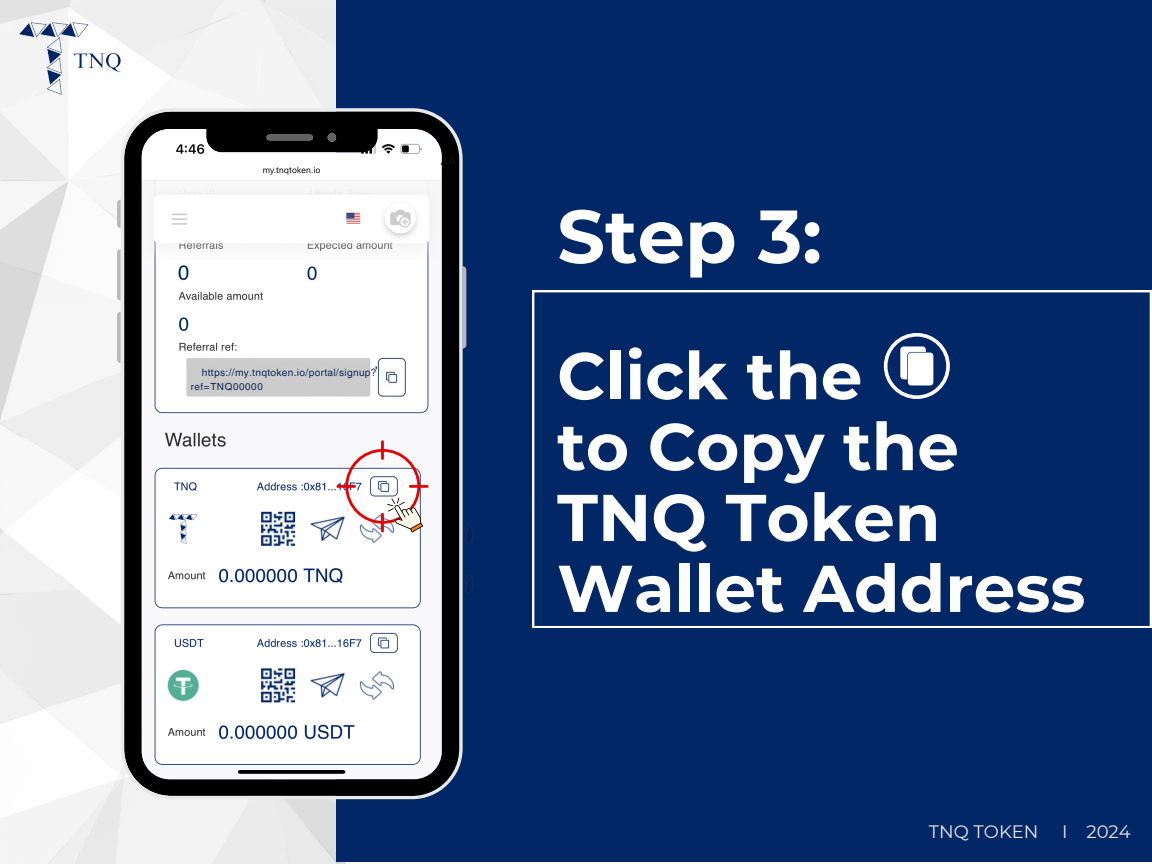
<style>
.page{position:relative;width:1152px;height:864px;background:#fff}
.page>*{position:absolute;margin:0;border:0;box-sizing:border-box;transform-origin:0 0}
.t1{font:700 75px "Montserrat";color:#fff}
.t2{font:700 66px/70.8px "Montserrat";color:#fff}
.t3{font:18px "Montserrat";color:#e9e9e9}
.t4{font:11.55px "Helvetica World";color:#101010}
.t5{font:10.2px "Helvetica World";letter-spacing:.03em;color:#112b5f}
.t6{font:9.9px "Helvetica World";letter-spacing:.065em;color:#112b5f}
</style>
<div class="page">
<img style="left:0;top:0;width:345px;height:864px">
<div style="left:336px;top:0;width:816px;height:862px;background:#012766"></div>
<svg style="left:532px;top:290px;width:620px;height:338px"></svg>
<svg style="left:117px;top:200px;width:4px;height:28px"></svg>
<svg style="left:117px;top:249px;width:4px;height:52px"></svg>
<svg style="left:117px;top:312px;width:4px;height:51px"></svg>
<svg style="left:463px;top:266px;width:3px;height:83px"></svg>
<svg style="left:121px;top:108px;width:342px;height:691px"></svg>
<img style="left:0;top:0;width:145px;height:126px">
<img style="left:169px;top:354px;width:255px;height:45px">
<img style="left:165px;top:260px;width:38px;height:28px">
<svg style="left:336px;top:440px;width:93px;height:92px;background:#edd8db"></svg>
<svg style="left:884px;top:333px;width:66px;height:66px"></svg>
<p class="t4" style="left:441px;top:154px;width:17px">AA</p>
<h1 class="t5" style="left:202px;top:366px;width:176px">https://my.tnqtoken.io/portal/signup?</h1>
<p class="t6" style="left:191px;top:381px;width:74px">ref=TNQ00000</p>
<h3 class="t1" style="left:557px;top:190px;width:266px">Step 3:</h3>
<h2 class="t2" style="left:557px;top:340px;width:530px">Click the<br>to Copy the<br>TNQ Token<br>Wallet Address</h2>
<p class="t3" style="left:929px;top:821px;width:111px">TNQ TOKEN</p>
<p class="t3" style="left:1062px;top:821px;width:70px">I 2024</p>
</div>
